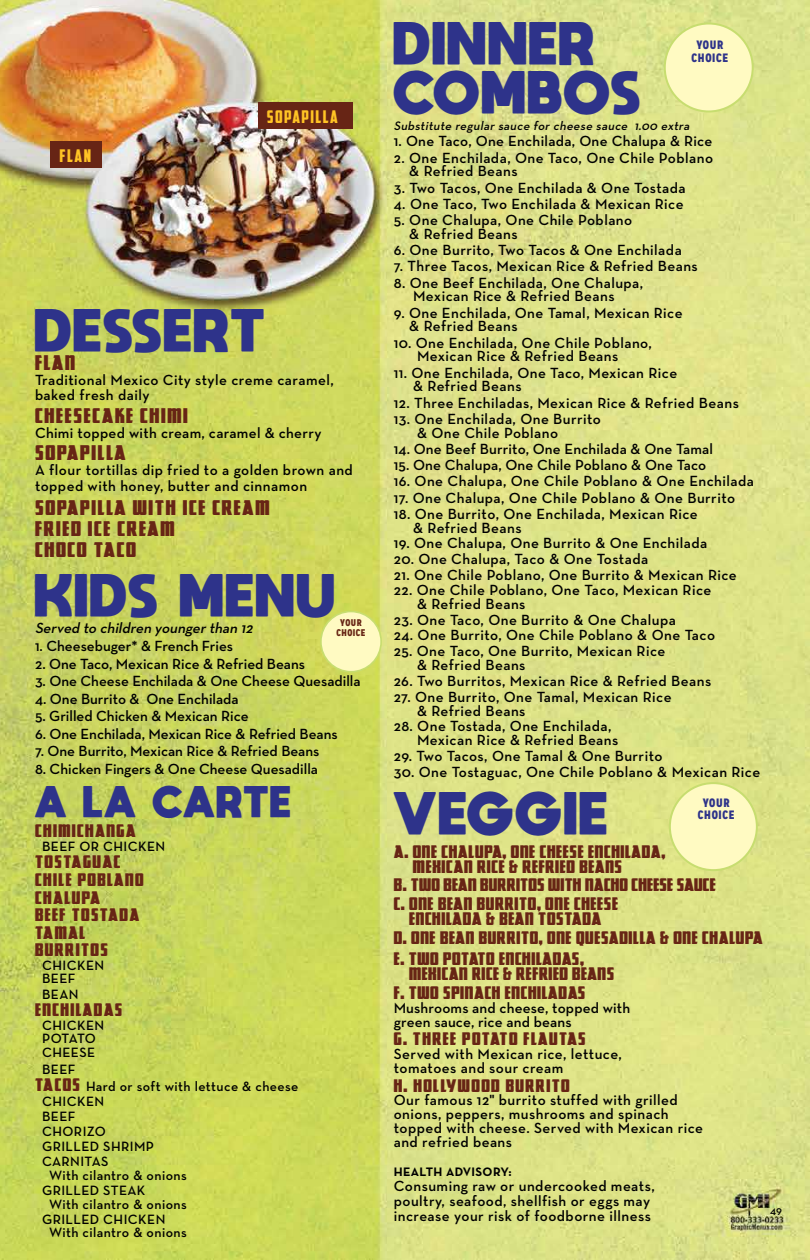
<style>
.page{position:relative;width:810px;height:1260px;background:#fff}
.page>*{position:absolute;margin:0;border:0;box-sizing:border-box;transform-origin:0 0}
.t1{font:800 42.5px/48.8px "moon get";letter-spacing:.05em;color:#2e338a}
.t2{font:800 31.25px "moon get";letter-spacing:.05em;color:#2e338a}
.t3{font:17.5px/21px "Great Lakes NF";letter-spacing:.095em;color:#672515}
.t4{font:17.5px "American Captain";letter-spacing:.08em;color:#ffc425}
.t5{font:600 15px/13.8px "Neutra Text";letter-spacing:.03em;color:#000}
.t6{font:600 15px "Neutra Text";color:#000}
.t7{font:15px/15px "Great Lakes NF";letter-spacing:.045em;color:#672515}
.t8{font:600 15px/13.8px "Neutra Text";letter-spacing:.01em;color:#000}
.t9{font:15px/17.5px "Great Lakes NF";letter-spacing:.095em;color:#672515}
.t10{font:15px/18.8px "Great Lakes NF";letter-spacing:.015em;color:#672515}
.t11{font:italic 600 15px "Neutra Text";color:#000}
.t12{font:600 13.75px/15px "Neutra Text";letter-spacing:.03em;color:#000}
.t13{font:italic 600 12.5px "Neutra Text";color:#000}
.t14{font:700 12.5px "Neutra Text";letter-spacing:.03em;color:#000}
.t15{font:900 12.12px/12.1px "Mission Gothic";letter-spacing:.05em;color:#2e338a;text-align:center}
.t16{font:600 11.25px "Neutra Text";color:#000}
.t17{font:900 9.75px/9.8px "Mission Gothic";letter-spacing:.05em;color:#672515;text-align:center}
.s1{font-family:"Great Lakes NF";font-weight:400;font-size:15px;color:#672515}
</style>
<div class="page">
<img style="left:0;top:0;width:810px;height:1260px">
<div style="left:665px;top:24px;width:88px;height:87px;background:#fffac2;border-radius:50%"></div>
<div style="left:664px;top:22px;width:90px;height:90px;border:2px solid #c7dd70;border-radius:50%"></div>
<div style="left:321px;top:612px;width:60px;height:60px;background:#fffac2;border-radius:50%"></div>
<div style="left:320px;top:611px;width:62px;height:62px;border:2px solid #c7dd70;border-radius:50%"></div>
<div style="left:670px;top:783px;width:87px;height:87px;background:#fffac2;border-radius:50%"></div>
<div style="left:669px;top:782px;width:89px;height:89px;border:2px solid #c7dd70;border-radius:50%"></div>
<div style="left:50px;top:141px;width:51px;height:27px;background:#672515"></div>
<div style="left:259px;top:102px;width:94px;height:27px;background:#672515"></div>
<p class="t4" style="left:60px;top:145px;width:33px">FLAN</p>
<p class="t4" style="left:267px;top:106px;width:72px">SOPAPILLA</p>
<h1 class="t1" style="left:35px;top:304px;width:232px">DESSERT</h1>
<p class="t3" style="left:35px;top:352px;width:41px">FLAN</p>
<p class="t5" style="left:35px;top:372px;width:300px;line-height:15px">Traditional Mexico City style creme caramel, baked fresh daily</p>
<p class="t3" style="left:35px;top:405px;width:154px">CHEESECAKE CHIMI</p>
<p class="t5" style="left:35px;top:425px;width:288px">Chimi topped with cream, caramel &amp; cherry</p>
<p class="t3" style="left:35px;top:442px;width:92px">SOPAPILLA</p>
<p class="t5" style="left:35px;top:462px;width:319px;line-height:16.2px">A flour tortillas dip fried to a golden brown and topped with honey, butter and cinnamon</p>
<p class="t3" style="left:35px;top:497px;width:236px">SOPAPILLA WITH ICE CREAM<br>FRIED ICE CREAM<br>CHOCO TACO</p>
<h1 class="t1" style="left:35px;top:569px;width:302px">KIDS MENU</h1>
<p class="t11" style="left:35px;top:619px;width:222px">Served to children youngerthan 12</p>
<p class="t6" style="left:35px;top:637px;width:200px">1. Cheesebuger* &amp; French Fries</p>
<p class="t6" style="left:35px;top:654px;width:272px">2. One Taco, Mexican Rice &amp; Refried Beans</p>
<p class="t6" style="left:35px;top:672px;width:327px">3. One Cheese Enchilada &amp; One Cheese Quesadilla</p>
<p class="t6" style="left:35px;top:689px;width:205px">4. One Burrito &amp; One Enchilada</p>
<p class="t6" style="left:35px;top:707px;width:215px">5. Grilled Chicken &amp; Mexican Rice</p>
<p class="t6" style="left:35px;top:724px;width:304px">6. One Enchilada, Mexican Rice &amp; Refried Beans</p>
<p class="t6" style="left:35px;top:742px;width:286px">7. One Burrito, Mexican Rice &amp; Refried Beans</p>
<p class="t6" style="left:35px;top:759px;width:285px">8. Chicken Fingers &amp; One Cheese Quesadilla</p>
<h2 class="t2" style="left:35px;top:782px;width:257px">A LA CARTE</h2>
<p class="t9" style="left:35px;top:822px;width:102px">CHIMICHANGA</p>
<p class="t12" style="left:42px;top:839px;width:125px">BEEF OR CHICKEN</p>
<p class="t9" style="left:35px;top:853px;width:110px">TOSTAGUAC<br>CHILE POBLANO<br>CHALUPA<br>BEEF TOSTADA<br>TAMAL<br>BURRITOS</p>
<p class="t12" style="left:42px;top:958px;width:64px;line-height:13.8px">CHICKEN<br>BEEF</p>
<p class="t12" style="left:42px;top:986px;width:38px">BEAN</p>
<p class="t9" style="left:35px;top:1001px;width:89px">ENCHILADAS</p>
<p class="t12" style="left:42px;top:1018px;width:64px;line-height:13.8px">CHICKEN<br>POTATO<br>CHEESE</p>
<p class="t12" style="left:35px;top:1060px;width:265px;line-height:17.5px;text-indent:7px">BEEF<br><span class="s1">TACOS</span> Hard or soft with lettuce &amp; cheese</p>
<p class="t12" style="left:42px;top:1094px;width:113px">CHICKEN<br>BEEF<br>CHORIZO<br>GRILLED SHRIMP<br>CARNITAS</p>
<p class="t12" style="left:42px;top:1167px;width:146px;text-indent:7px">With cilantro &amp; onions<br>GRILLED STEAK</p>
<p class="t12" style="left:42px;top:1196px;width:146px;text-indent:7px">With cilantro &amp; onions<br>GRILLED CHICKEN</p>
<p class="t12" style="left:49px;top:1225px;width:139px">With cilantro &amp; onions</p>
<p class="t17" style="left:336px;top:618px;width:31px">YOUR<br>CHOICE</p>
<h1 class="t1" style="left:394px;top:17px;width:249px">DINNER<br>COMBOS</h1>
<p class="t13" style="left:394px;top:118px;width:300px">Substitute regular sauce for cheese sauce 1.00 extra</p>
<p class="t5" style="left:394px;top:134px;width:320px">1. One Taco, One Enchilada, One Chalupa &amp; Rice</p>
<p class="t5" style="left:409px;top:150px;width:305px;text-indent:-16px">2. One Enchilada, One Taco, One Chile Poblano &amp; Refried Beans</p>
<p class="t5" style="left:394px;top:180px;width:294px">3. Two Tacos, One Enchilada &amp; One Tostada</p>
<p class="t5" style="left:394px;top:197px;width:291px">4. One Taco, Two Enchilada &amp; Mexican Rice</p>
<p class="t5" style="left:409px;top:213px;width:225px;text-indent:-16px">5. One Chalupa, One Chile Poblano &amp; Refried Beans</p>
<p class="t5" style="left:394px;top:243px;width:290px">6. One Burrito, Two Tacos &amp; One Enchilada</p>
<p class="t5" style="left:394px;top:259px;width:306px">7. Three Tacos, Mexican Rice &amp; Refried Beans</p>
<p class="t5" style="left:413px;top:275px;width:232px;text-indent:-19px">8. One Beef Enchilada, One Chalupa,<br>Mexican Rice &amp; Refried Beans</p>
<p class="t5" style="left:409px;top:305px;width:275px;text-indent:-16px">9. One Enchilada, One Tamal, Mexican Rice &amp; Refried Beans</p>
<p class="t5" style="left:417px;top:335px;width:236px;text-indent:-23px">10. One Enchilada, One Chile Poblano,<br>Mexican Rice &amp; Refried Beans</p>
<p class="t5" style="left:413px;top:365px;width:266px;text-indent:-19px">11. One Enchilada, One Taco, Mexican Rice &amp; Refried Beans</p>
<p class="t5" style="left:394px;top:395px;width:347px">12. Three Enchiladas, Mexican Rice &amp; Refried Beans</p>
<p class="t5" style="left:417px;top:412px;width:185px;text-indent:-23px">13. One Enchilada, One Burrito &amp; One Chile Poblano</p>
<p class="t8" style="left:394px;top:442px;width:321px">14. One Beef Burrito, One Enchilada &amp; One Tamal</p>
<p class="t8" style="left:394px;top:458px;width:314px">15. One Chalupa, One Chile Poblano &amp; One Taco</p>
<p class="t5" style="left:394px;top:474px;width:362px">16. One Chalupa, One Chile Poblano &amp; One Enchilada</p>
<p class="t5" style="left:394px;top:490px;width:343px">17. One Chalupa, One Chile Poblano &amp; One Burrito</p>
<p class="t5" style="left:413px;top:507px;width:286px;text-indent:-19px">18. One Burrito, One Enchilada, Mexican Rice &amp; Refried Beans</p>
<p class="t5" style="left:394px;top:536px;width:315px">19. One Chalupa, One Burrito &amp; One Enchilada</p>
<p class="t5" style="left:394px;top:552px;width:256px">20. One Chalupa, Taco &amp; One Tostada</p>
<p class="t5" style="left:394px;top:567px;width:345px">21. One Chile Poblano, One Burrito &amp; Mexican Rice</p>
<p class="t5" style="left:417px;top:583px;width:296px;text-indent:-23px">22. One Chile Poblano, One Taco, Mexican Rice &amp; Refried Beans</p>
<p class="t5" style="left:394px;top:612px;width:284px">23. One Taco, One Burrito &amp; One Chalupa</p>
<p class="t5" style="left:394px;top:628px;width:323px">24. One Burrito, One Chile Poblano &amp; One Taco</p>
<p class="t5" style="left:417px;top:644px;width:250px;text-indent:-23px">25. One Taco, One Burrito, Mexican Rice &amp; Refried Beans</p>
<p class="t5" style="left:394px;top:674px;width:319px">26. Two Burritos, Mexican Rice &amp; Refried Beans</p>
<p class="t5" style="left:417px;top:690px;width:256px;text-indent:-23px">27. One Burrito, One Tamal, Mexican Rice &amp; Refried Beans</p>
<p class="t5" style="left:417px;top:719px;width:203px;text-indent:-23px">28. One Tostada, One Enchilada,<br>Mexican Rice &amp; Refried Beans</p>
<p class="t5" style="left:394px;top:749px;width:270px">29. Two Tacos, One Tamal &amp; One Burrito</p>
<p class="t5" style="left:394px;top:764px;width:368px">30. One Tostaguac, One Chile Poblano &amp; Mexican Rice</p>
<h1 class="t1" style="left:394px;top:787px;width:215px">VEGGIE</h1>
<p class="t7" style="left:413px;top:844px;width:254px;text-indent:-19px">A. ONE CHALUPA, ONE CHEESE ENCHILADA,<br>MEXICAN RICE &amp; REFRIED BEANS</p>
<p class="t10" style="left:394px;top:876px;width:323px">B. TWO BEAN BURRITOS WITH NACHO CHEESE SAUCE<br>C. ONE BEAN BURRITO, ONE CHEESE</p>
<p class="t7" style="left:394px;top:909px;width:370px;line-height:18.8px;text-indent:15px">ENCHILADA &amp; BEAN TOSTADA<br>D. ONE BEAN BURRITO, ONE QUESADILLA &amp; ONE CHALUPA</p>
<p class="t7" style="left:409px;top:951px;width:207px;text-indent:-15px">E. TWO POTATO ENCHILADAS,<br>MEXICAN RICE &amp; REFRIED BEANS</p>
<p class="t7" style="left:394px;top:985px;width:193px">F. TWO SPINACH ENCHILADAS</p>
<p class="t8" style="left:394px;top:1000px;width:238px">Mushrooms and cheese, topped with green sauce, rice and beans</p>
<p class="t9" style="left:394px;top:1030px;width:193px">G. THREE POTATO FLAUTAS</p>
<p class="t5" style="left:394px;top:1047px;width:230px">Served with Mexican rice, lettuce, tomatoes and sour cream</p>
<p class="t9" style="left:394px;top:1076px;width:177px">H. HOLLYWOOD BURRITO</p>
<p class="t5" style="left:394px;top:1093px;width:311px">Our famous 12" burrito stuffed with grilled onions, peppers, mushrooms and spinach topped with cheese. Served with Mexican rice and refried beans</p>
<p class="t14" style="left:394px;top:1164px;width:119px">HEALTH ADVISORY:</p>
<p class="t5" style="left:394px;top:1179px;width:262px;line-height:15px">Consuming raw or undercooked meats, poultry, seafood, shellfish or eggs may increase your risk of foodborne illness</p>
<p class="t15" style="left:692px;top:39px;width:38px">YOUR<br>CHOICE</p>
<p class="t15" style="left:698px;top:796px;width:38px">YOUR<br>CHOICE</p>
<p class="t16" style="left:770px;top:1203px;width:13px">49</p>
</div>
